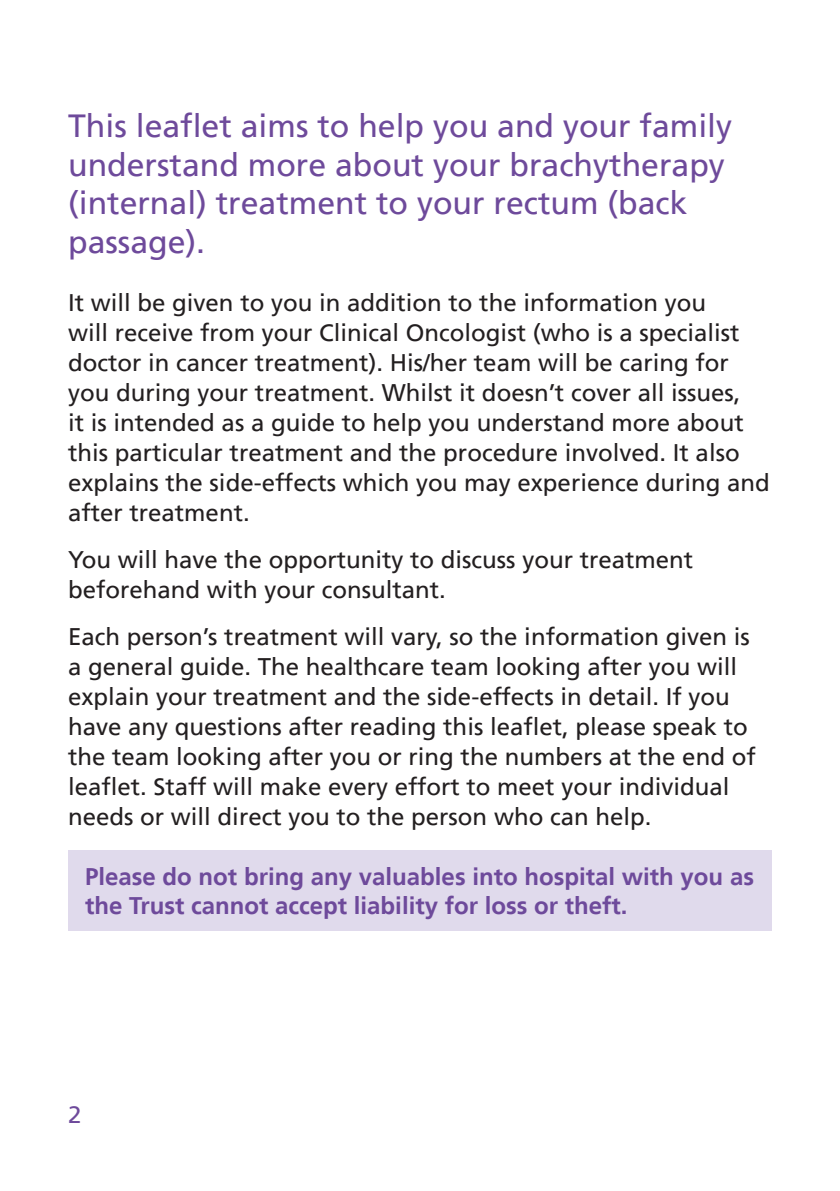
<style>
.page{position:relative;width:840px;height:1191px;background:#fff}
.page>*{position:absolute;margin:0;border:0;box-sizing:border-box;transform-origin:0 0}
.Introduction_text{font:32px/38.4px "Frutiger LT";color:#6e4a9b}
.Body_Text{font:24px/30px "Frutiger LT";color:#231f20}
.Body_Text-2{font:700 24px/28.8px "Frutiger LT";color:#6e4a9b}
.t1{font:24px "Frutiger LT";color:#6e4a9b}
</style>
<div class="page">
<div style="left:68px;top:850px;width:703px;height:81px;background:#e0daec"></div>
<p class="Introduction_text" style="left:68px;top:107px;width:665px">This leaflet aims to help you and your family understand more about your brachytherapy (internal) treatment to your rectum (back passage).</p>
<p class="Body_Text" style="left:68px;top:288px;width:703px">It will be given to you in addition to the information you<br>will receive from your Clinical Oncologist (who is a specialist doctor in cancer treatment). His/her team will be caring for you during your treatment. Whilst it doesn’t cover all issues,<br>it is intended as a guide to help you understand more about this particular treatment and the procedure involved. It also explains the side-effects which you may experience during and after treatment.</p>
<p class="Body_Text" style="left:68px;top:545px;width:626px">You will have the opportunity to discuss your treatment beforehand with your consultant.</p>
<p class="Body_Text" style="left:68px;top:622px;width:688px">Each person’s treatment will vary, so the information given is a general guide. The healthcare team looking after you will explain your treatment and the side-effects in detail. If you have any questions after reading this leaflet, please speak to the team looking after you or ring the numbers at the end of leaflet. Staff will make every effort to meet your individual needs or will direct you to the person who can help.</p>
<p class="Body_Text-2" style="left:85px;top:862px;width:670px">Please do not bring any valuables into hospital with you as the Trust cannot accept liability for loss or theft.</p>
<p class="t1" style="left:68px;top:1101px;width:15px">2</p>
</div>
